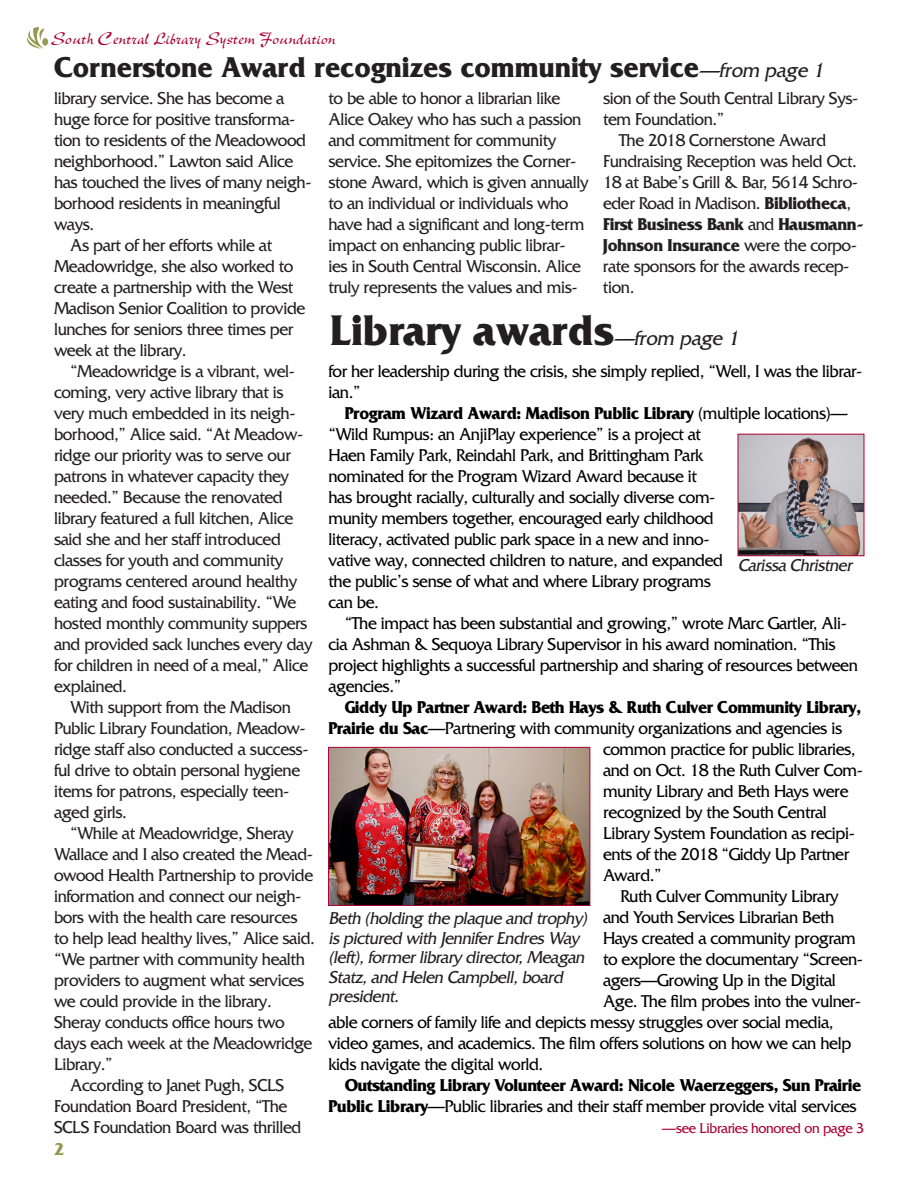
<style>
.page{position:relative;width:918px;height:1188px;background:#fff}
.page>*{position:absolute;margin:0;border:0;box-sizing:border-box;transform-origin:0 0}
.Headline{font:700 45px "Friz Quadrata";letter-spacing:-.005em;color:#231f20;scale:.95 1}
.Headline-2{font:700 30px "Friz Quadrata";letter-spacing:-.005em;color:#231f20;scale:.95 1}
.Body{font:18px/21px "Friz Quadrata";letter-spacing:-.025em;color:#231f20;scale:.95 1}
.Body-2{font:18px/21px "Friz Quadrata";letter-spacing:-.025em;color:#000;scale:.95 1}
.Body-3{font:700 18px/21px "Friz Quadrata";letter-spacing:-.025em;color:#000;text-align:right;scale:.95 1}
.t1{font:italic 18px/19.5px "Friz Quadrata";letter-spacing:-.025em;color:#231f20;scale:.95 1}
.t2{font:18px "New Berolina";color:#ab0333}
.t3{font:700 18px "Friz Quadrata";color:#939b50}
.Continued{font:15px "Friz Quadrata";letter-spacing:-.025em;color:#ab0333;scale:.95 1}
.s1{font-weight:400;font-style:italic;font-size:21px}
.s2{font-weight:700}
.s3{font-weight:400}
</style>
<div class="page">
<svg style="left:27px;top:27px;width:21px;height:22px"></svg>
<img style="left:740px;top:436px;width:122px;height:118px">
<img style="left:330px;top:749px;width:258px;height:155px">
<div style="left:328px;top:747px;width:262px;height:159px;border:1px solid #ab0333"></div>
<p class="t2" style="left:51px;top:27px;width:286px">South Central Library System Foundation</p>
<p class="Headline-2" style="left:54px;top:51px;width:816px">Cornerstone Award recognizes community service<span class="s1">—from page 1</span></p>
<p class="Body" style="left:54px;top:88px;width:273px">library service. She has become a huge force for positive transforma&shy;tion to residents of the Meadowood neighborhood.” Lawton said Alice has touched the lives of many neigh&shy;borhood residents in meaningful ways.</p>
<p class="Body" style="left:54px;top:235px;width:266px;text-indent:16px">As part of her efforts while at<br>Meadowridge, she also worked to create a partnership with the West<br>Madison Senior Coalition to provide lunches for seniors three times per week at the library.</p>
<p class="Body" style="left:54px;top:361px;width:274px;text-indent:16px">“Meadowridge is a vibrant, wel&shy;coming, very active library that is very much embedded in its neigh&shy;borhood,” Alice said. “At Meadow&shy;ridge our priority was to serve our patrons in whatever capacity they needed.” Because the renovated library featured a full kitchen, Alice said she and her staff introduced classes for youth and community programs centered around healthy eating and food sustainability. “We hosted monthly community suppers and provided sack lunches every day for children in need of a meal,” Alice explained.</p>
<p class="Body" style="left:54px;top:697px;width:269px;text-indent:16px">With support from the Madison<br>Public Library Foundation, Meadow&shy;ridge staff also conducted a success&shy;ful drive to obtain personal hygiene items for patrons, especially teen&shy;aged girls.</p>
<p class="Body" style="left:54px;top:823px;width:276px;text-indent:16px">“While at Meadowridge, Sheray<br>Wallace and I also created the Mead&shy;owood Health Partnership to provide information and connect our neigh&shy;bors with the health care resources to help lead healthy lives,” Alice said. “We partner with community health providers to augment what services we could provide in the library.<br>Sheray conducts office hours two days each week at the Meadowridge<br>Library.”</p>
<p class="Body" style="left:54px;top:1075px;width:262px;text-indent:16px">According to Janet Pugh, SCLS<br>Foundation Board President, “The<br>SCLS Foundation Board was thrilled</p>
<p class="t3" style="left:54px;top:1140px;width:12px">2</p>
<p class="Body" style="left:328px;top:88px;width:275px">to be able to honor a librarian like Alice Oakey who has such a passion and commitment for community service. She epitomizes the Corner&shy;stone Award, which is given annually to an individual or individuals who have had a significant and long-term impact on enhancing public librar&shy;ies in South Central Wisconsin. Alice truly represents the values and mis-</p>
<p class="Body" style="left:603px;top:88px;width:270px">sion of the South Central Library Sys&shy;tem Foundation.”</p>
<p class="Body" style="left:603px;top:130px;width:276px;text-indent:16px">The 2018 Cornerstone Award<br>Fundraising Reception was held Oct.<br>18 at Babe’s Grill &amp; Bar, 5614 Schro&shy;eder Road in Madison. <span class="s2">Bibliotheca</span>,<br><span class="s2">First Business Bank</span> and <span class="s2">Hausmann-<br>Johnson Insurance</span> were the corpo&shy;rate sponsors for the awards recep&shy;tion.</p>
<p class="Headline" style="left:330px;top:306px;width:436px">Library awards<span class="s1">—from page 1</span></p>
<p class="Body-2" style="left:328px;top:360px;width:563px">for her leadership during the crisis, she simply replied, “Well, I was the librar&shy;ian.”</p>
<p class="Body-2" style="left:328px;top:402px;width:548px;text-indent:16px"><span class="s2">Program Wizard Award: Madison Public Library</span> (multiple locations)— “Wild Rumpus: an AnjiPlay experience” is a project at<br>Haen Family Park, Reindahl Park, and Brittingham Park<br>nominated for the Program Wizard Award because it<br>has brought racially, culturally and socially diverse com-<br>munity members together, encouraged early childhood<br>literacy, activated public park space in a new and inno-<br>vative way, connected children to nature, and expanded<br>the public’s sense of what and where Library programs<br>can be.</p>
<p class="Body-2" style="left:328px;top:612px;width:559px;text-indent:16px">“The impact has been substantial and growing,” wrote Marc Gartler, Ali&shy;cia Ashman &amp; Sequoya Library Supervisor in his award nomination. “This project highlights a successful partnership and sharing of resources between agencies.”</p>
<p class="Body-3" style="left:345px;top:696px;width:545px">Giddy Up Partner Award: Beth Hays &amp; Ruth Culver Community Library,</p>
<p class="Body-2" style="left:328px;top:717px;width:542px"><span class="s2">Prairie du Sac</span>—Partnering with community organizations and agencies is</p>
<p class="Body-2" style="left:603px;top:738px;width:268px">common practice for public libraries,</p>
<p class="Body-2" style="left:603px;top:759px;width:275px">and on Oct. 18 the Ruth Culver Com-</p>
<p class="Body-2" style="left:603px;top:780px;width:260px">munity Library and Beth Hays were</p>
<p class="Body-2" style="left:603px;top:801px;width:237px">recognized by the South Central</p>
<p class="Body-2" style="left:603px;top:822px;width:267px">Library System Foundation as recipi-</p>
<p class="Body-2" style="left:603px;top:843px;width:261px">ents of the 2018 “Giddy Up Partner</p>
<p class="Body-2" style="left:603px;top:864px;width:63px">Award.”</p>
<p class="Body-2" style="left:620px;top:885px;width:231px">Ruth Culver Community Library</p>
<p class="Body-2" style="left:603px;top:906px;width:245px">and Youth Services Librarian Beth</p>
<p class="Body-2" style="left:603px;top:927px;width:268px">Hays created a community program</p>
<p class="Body-2" style="left:603px;top:948px;width:275px">to explore the documentary “Screen-</p>
<p class="Body-2" style="left:603px;top:969px;width:247px">agers—Growing Up in the Digital</p>
<p class="Body-2" style="left:603px;top:990px;width:273px">Age. The film probes into the vulner-</p>
<p class="Body-2" style="left:328px;top:1011px;width:533px">able corners of family life and depicts messy struggles over social media,</p>
<p class="Body-2" style="left:328px;top:1032px;width:552px">video games, and academics. The film offers solutions on how we can help</p>
<p class="Body-2" style="left:328px;top:1053px;width:228px">kids navigate the digital world.</p>
<p class="Body-3" style="left:328px;top:1074px;width:562px">Outstanding Library Volunteer Award: Nicole Waerzeggers, Sun Prairie<br>Public Library<span class="s3">—Public libraries and their staff member provide vital services</span></p>
<p class="Continued" style="left:662px;top:1120px;width:214px">—see Libraries honored on page 3</p>
<p class="t1" style="left:738px;top:555px;width:125px">Carissa Christner</p>
<p class="t1" style="left:328px;top:909px;width:278px">Beth (holding the plaque and trophy) ispictured with JenniferEndresWay (left),formerlibrary director,Meagan<br>Statz,and Helen Campbell,board president.</p>
</div>
